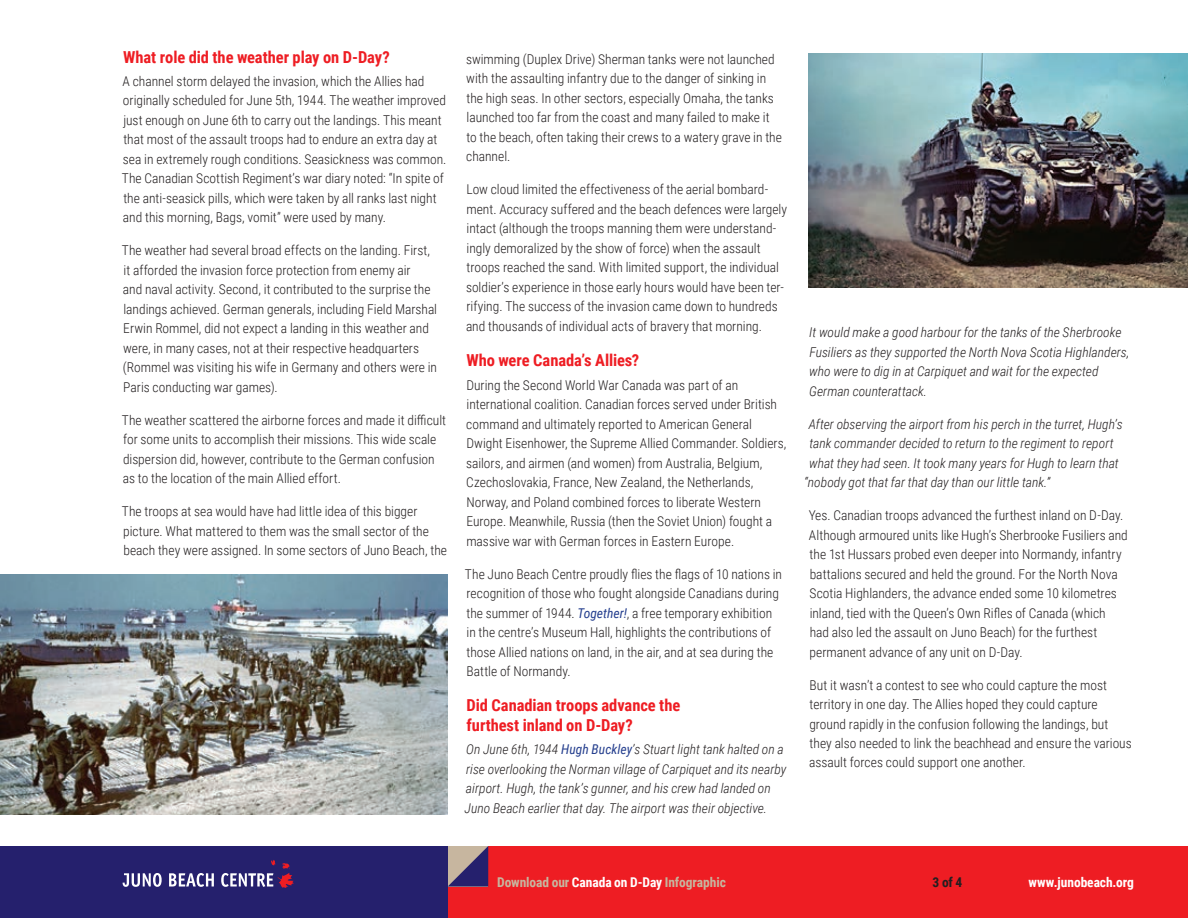
<style>
.page{position:relative;width:1188px;height:918px;background:#fff}
.page>*{position:absolute;margin:0;border:0;box-sizing:border-box;transform-origin:0 0}
.t1{font:700 16.5px/19.5px "Roboto Condensed";letter-spacing:-.005em;color:#ee1d23}
.t2{font:300 13.5px/19.5px "Roboto Condensed";color:#231f20}
.t3{font:italic 300 13.5px/19.5px "Roboto Condensed";color:#231f20}
.t4{font:700 13.5px "Roboto Condensed";letter-spacing:-.005em;color:#c7b69f}
.t5{font:700 13.5px "Roboto Condensed";letter-spacing:-.005em;color:#fff}
.t6{font:700 13.5px "Roboto Condensed";color:#231f20}
.s1{font-weight:400;font-style:italic;color:#253f8e}
.s2{font-weight:400;color:#253f8e}
.s3{color:#fff}
</style>
<div class="page">
<div style="left:448px;top:846px;width:740px;height:72px;background:#ee1d23"></div>
<svg style="left:448px;top:846px;width:40px;height:40px;background:#766b86"></svg>
<div style="left:0;top:846px;width:448px;height:72px;background:#25206d"></div>
<svg style="left:123px;top:873px;width:39px;height:14px"></svg>
<svg style="left:169px;top:873px;width:45px;height:14px"></svg>
<svg style="left:221px;top:860px;width:73px;height:28px"></svg>
<img style="left:0;top:575px;width:448px;height:239px">
<img style="left:809px;top:54px;width:379px;height:234px">
<p class="t1" style="left:123px;top:46px;width:268px">What role did the weather play on D-Day?</p>
<p class="t2" style="left:122px;top:71px;width:326px">A channel storm delayed the invasion, which the Allies had originally scheduled for June 5th, 1944. The weather improved just enough on June 6th to carry out the landings. This meant that most of the assault troops had to endure an extra day at sea in extremely rough conditions. Seasickness was common.<br>The Canadian Scottish Regiment’s war diary noted: “In spite of the anti-seasick pills, which were taken by all ranks last night and this morning, Bags, vomit” were used by many.</p>
<p class="t2" style="left:122px;top:240px;width:317px">The weather had several broad effects on the landing. First, it afforded the invasion force protection from enemy air<br>and naval activity. Second, it contributed to the surprise the landings achieved. German generals, including Field Marshal Erwin Rommel, did not expect a landing in this weather and were, in many cases, not at their respective headquarters (Rommel was visiting his wife in Germany and others were in Paris conducting war games).</p>
<p class="t2" style="left:122px;top:410px;width:326px">The weather scattered the airborne forces and made it difficult for some units to accomplish their missions. This wide scale dispersion did, however, contribute to the German confusion as to the location of the main Allied effort.</p>
<p class="t2" style="left:122px;top:501px;width:327px">The troops at sea would have had little idea of this bigger picture. What mattered to them was the small sector of the beach they were assigned. In some sectors of Juno Beach, the</p>
<p class="t2" style="left:466px;top:49px;width:317px">swimming (Duplex Drive) Sherman tanks were not launched with the assaulting infantry due to the danger of sinking in the high seas. In other sectors, especially Omaha, the tanks launched too far from the coast and many failed to make it to the beach, often taking their crews to a watery grave in the channel.</p>
<p class="t2" style="left:466px;top:179px;width:323px">Low cloud limited the effectiveness of the aerial bombard&shy;ment. Accuracy suffered and the beach defences were largely intact (although the troops manning them were understand&shy;ingly demoralized by the show of force) when the assault troops reached the sand. With limited support, the individual soldier’s experience in those early hours would have been ter&shy;rifying. The success of the invasion came down to hundreds and thousands of individual acts of bravery that morning.</p>
<p class="t1" style="left:466px;top:350px;width:174px">Who were Canada’s Allies?</p>
<p class="t2" style="left:466px;top:375px;width:322px">During the Second World War Canada was part of an international coalition. Canadian forces served under British command and ultimately reported to American General Dwight Eisenhower, the Supreme Allied Commander. Soldiers, sailors, and airmen (and women) from Australia, Belgium, Czechoslovakia, France, New Zealand, the Netherlands, Norway, and Poland combined forces to liberate Western Europe. Meanwhile, Russia (then the Soviet Union) fought a massive war with German forces in Eastern Europe.</p>
<p class="t2" style="left:465px;top:564px;width:319px">The Juno Beach Centre proudly flies the flags of 10 nations in recognition of those who fought alongside Canadians during the summer of 1944. <span class="s1">Together!</span>, a free temporary exhibition in the centre’s Museum Hall, highlights the contributions of those Allied nations on land, in the air, and at sea during the Battle of Normandy.</p>
<p class="t1" style="left:467px;top:695px;width:215px">Did Canadian troops advance the furthest inland on D-Day?</p>
<p class="t3" style="left:465px;top:739px;width:323px">On June 6th, 1944 <span class="s2">Hugh Buckley</span>’s Stuart light tank halted on a rise overlooking the Norman village of Carpiquet and its nearby airport. Hugh, the tank’s gunner, and his crew had landed on Juno Beach earlier that day. The airport was their objective.</p>
<p class="t3" style="left:809px;top:322px;width:322px">It would make a good harbour for the tanks of the Sherbrooke Fusiliers as they supported the North Nova Scotia Highlanders, who were to dig in at Carpiquet and wait for the expected German counterattack.</p>
<p class="t3" style="left:809px;top:414px;width:315px">After observing the airport from his perch in the turret, Hugh’s</p>
<p class="t3" style="left:809px;top:433px;width:306px">tank commander decided to return to the regiment to report</p>
<p class="t3" style="left:809px;top:453px;width:311px">what they had seen. It took many years for Hugh to learn that</p>
<p class="t3" style="left:804px;top:472px;width:248px">“nobody got that far that day than our little tank.”</p>
<p class="t2" style="left:809px;top:505px;width:321px">Yes. Canadian troops advanced the furthest inland on D-Day.<br>Although armoured units like Hugh’s Sherbrooke Fusiliers and the 1st Hussars probed even deeper into Normandy, infantry battalions secured and held the ground. For the North Nova Scotia Highlanders, the advance ended some 10 kilometres inland, tied with the Queen’s Own Rifles of Canada (which<br>had also led the assault on Juno Beach) for the furthest permanent advance of any unit on D-Day.</p>
<p class="t2" style="left:809px;top:674px;width:324px">But it wasn’t a contest to see who could capture the most territory in one day. The Allies hoped they could capture ground rapidly in the confusion following the landings, but they also needed to link the beachhead and ensure the various assault forces could support one another.</p>
<p class="t4" style="left:497px;top:872px;width:230px">Download our <span class="s3">Canada on D-Day</span> Infographic</p>
<p class="t6" style="left:933px;top:872px;width:31px">3 of 4</p>
<p class="t5" style="left:1029px;top:872px;width:107px">www.junobeach.org</p>
</div>
